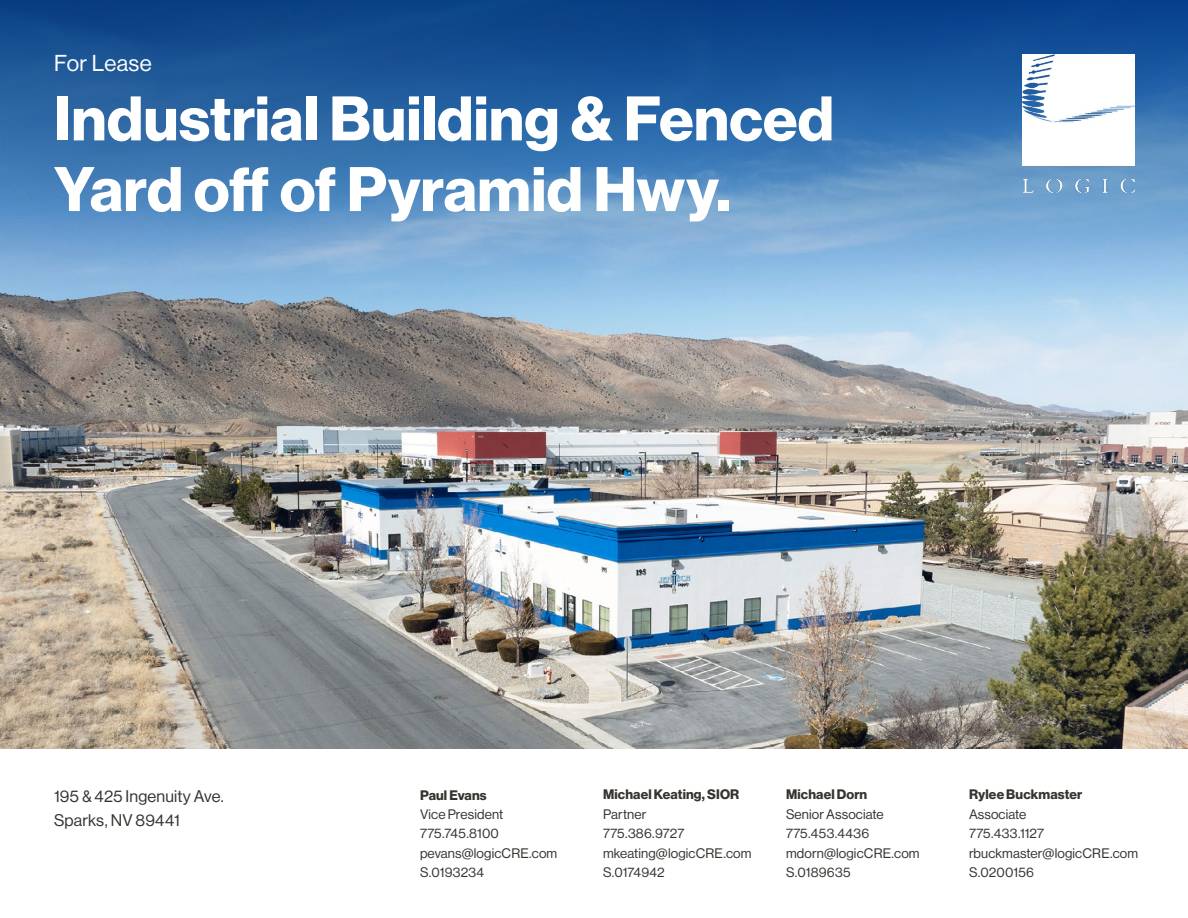
<style>
.page{position:relative;width:1188px;height:918px;background:#fff}
.page>*{position:absolute;margin:0;border:0;box-sizing:border-box;transform-origin:0 0}
.t1{font:61.5px/70.7px "N Haas Grotesk DS Pro 75 Bd";letter-spacing:.005em;color:#fff}
.t2{font:22.5px "N Haas Grotesk DS Pro 55 Rg";letter-spacing:.015em;color:#fff}
.t3{font:16.5px/24px "N Haas Grotesk DS Pro 55 Rg";letter-spacing:.01em;color:#373430}
.t4{font:13.5px/19.5px "N Haas Grotesk DS Pro 55 Rg";letter-spacing:.01em;color:#373430}
.t5{font:13.5px "N Haas Grotesk DS Pro 75 Bd";letter-spacing:.01em;color:#373430}
</style>
<div class="page">
<img style="left:0;top:363px;width:1188px;height:386px">
<svg style="left:0;top:0;width:1188px;height:363px;background:#5786b5"></svg>
<img style="left:1022px;top:54px;width:112px;height:138px">
<h2 class="t2" style="left:54px;top:51px;width:99px">For Lease</h2>
<h1 class="t1" style="left:54px;top:84px;width:781px">Industrial Building &amp; Fenced<br>Yard off of Pyramid Hwy.</h1>
<p class="t3" style="left:54px;top:784px;width:171px">195 &amp; 425 Ingenuity Ave.<br>Sparks, NV 89441</p>
<p class="t5" style="left:420px;top:787px;width:68px">Paul Evans</p>
<p class="t4" style="left:420px;top:805px;width:139px">Vice President<br>775.745.8100 pevans@logicCRE.com<br>S.0193234</p>
<p class="t5" style="left:603px;top:787px;width:138px">Michael Keating, SIOR</p>
<p class="t4" style="left:603px;top:805px;width:150px">Partner<br>775.386.9727 mkeating@logicCRE.com<br>S.0174942</p>
<p class="t5" style="left:786px;top:787px;width:83px">Michael Dorn</p>
<p class="t4" style="left:786px;top:805px;width:135px">Senior Associate<br>775.453.4436 mdorn@logicCRE.com<br>S.0189635</p>
<p class="t5" style="left:969px;top:787px;width:115px">Rylee Buckmaster</p>
<p class="t4" style="left:969px;top:805px;width:171px">Associate<br>775.433.1127 rbuckmaster@logicCRE.com<br>S.0200156</p>
</div>
